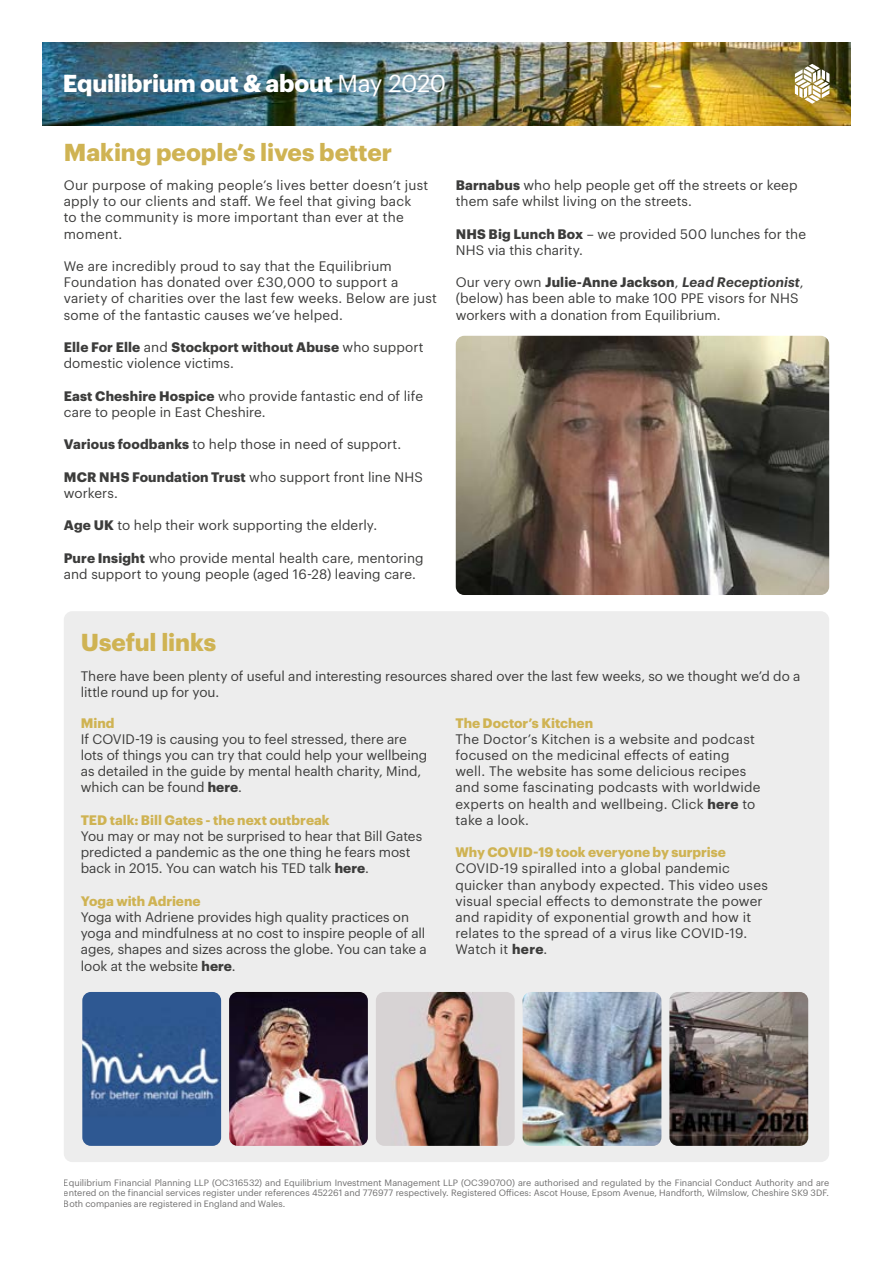
<style>
.page{position:relative;width:893px;height:1263px;background:#fff}
.page>*{position:absolute;margin:0;border:0;box-sizing:border-box;transform-origin:0 0}
.subhead{font:700 24px "Graphik";color:#cfb353}
.t1{font:700 24px "Graphik";letter-spacing:-.01em;color:#fff}
.body{font:13.5px/16.2px "Graphik";letter-spacing:.005em;color:#3c3c3b}
.t2{font:700 13.5px "Graphik";color:#cfb353}
.t3{font:9px/10.8px "Graphik";color:#706f6f;text-align:justify}
.s1{font-weight:400}
.s2{font-weight:700}
.s3{font-weight:600;font-style:italic}
</style>
<div class="page">
<div style="left:64px;top:611px;width:765px;height:551px;background:#ededed;border-radius:9px"></div>
<img style="left:456px;top:336px;width:373px;height:259px">
<img style="left:82px;top:992px;width:139px;height:154px">
<img style="left:229px;top:992px;width:139px;height:154px">
<img style="left:376px;top:992px;width:139px;height:154px">
<img style="left:523px;top:992px;width:138px;height:154px">
<img style="left:669px;top:992px;width:139px;height:154px">
<img style="left:43px;top:43px;width:807px;height:82px">
<svg style="left:795px;top:64px;width:34px;height:40px"></svg>
<p class="t1" style="left:63px;top:65px;width:385px">Equilibrium out &amp; about <span class="s1">May 2020</span></p>
<p class="subhead" style="left:64px;top:134px;width:330px">Making people’s lives better</p>
<p class="body" style="left:64px;top:176px;width:366px">Our purpose of making people’s lives better doesn’t just apply to our clients and staff. We feel that giving back<br>to the community is more important than ever at the moment.</p>
<p class="body" style="left:64px;top:257px;width:375px">We are incredibly proud to say that the Equilibrium Foundation has donated over £30,000 to support a variety of charities over the last few weeks. Below are just some of the fantastic causes we’ve helped.</p>
<p class="body" style="left:64px;top:338px;width:361px"><span class="s2">Elle For Elle</span> and <span class="s2">Stockport without Abuse</span> who support domestic violence victims.</p>
<p class="body" style="left:64px;top:386px;width:361px"><span class="s2">East Cheshire Hospice</span> who provide fantastic end of life care to people in East Cheshire.</p>
<p class="body" style="left:64px;top:435px;width:339px"><span class="s2">Various foodbanks</span> to help those in need of support.</p>
<p class="body" style="left:64px;top:467px;width:361px"><span class="s2">MCR NHS Foundation Trust</span> who support front line NHS workers.</p>
<p class="body" style="left:64px;top:516px;width:315px"><span class="s2">Age UK</span> to help their work supporting the elderly.</p>
<p class="body" style="left:64px;top:548px;width:361px"><span class="s2">Pure Insight</span> who provide mental health care, mentoring and support to young people (aged 16-28) leaving care.</p>
<p class="body" style="left:456px;top:176px;width:343px"><span class="s2">Barnabus</span> who help people get off the streets or keep them safe whilst living on the streets.</p>
<p class="body" style="left:456px;top:224px;width:352px"><span class="s2">NHS Big Lunch Box</span> – we provided 500 lunches for the<br>NHS via this charity.</p>
<p class="body" style="left:456px;top:273px;width:349px">Our very own <span class="s2">Julie-Anne Jackson</span>, <span class="s3">Lead Receptionist</span>, (below) has been able to make 100 PPE visors for NHS workers with a donation from Equilibrium.</p>
<p class="subhead" style="left:81px;top:624px;width:137px">Useful links</p>
<p class="body" style="left:81px;top:667px;width:721px">There have been plenty of useful and interesting resources shared over the last few weeks, so we thought we’d do a little round up for you.</p>
<p class="t2" style="left:81px;top:712px;width:35px">Mind</p>
<p class="body" style="left:81px;top:730px;width:348px">If COVID-19 is causing you to feel stressed, there are lots of things you can try that could help your wellbeing as detailed in the guide by mental health charity, Mind, which can be found <span class="s2">here</span>.</p>
<p class="t2" style="left:81px;top:809px;width:250px">TED talk: Bill Gates - the next outbreak</p>
<p class="body" style="left:81px;top:827px;width:343px">You may or may not be surprised to hear that Bill Gates predicted a pandemic as the one thing he fears most back in 2015. You can watch his TED talk <span class="s2">here</span>.</p>
<p class="t2" style="left:81px;top:890px;width:121px">Yoga with Adriene</p>
<p class="body" style="left:81px;top:908px;width:348px">Yoga with Adriene provides high quality practices on yoga and mindfulness at no cost to inspire people of all ages, shapes and sizes across the globe. You can take a look at the website <span class="s2">here</span>.</p>
<p class="t2" style="left:455px;top:712px;width:139px">The Doctor’s Kitchen</p>
<p class="body" style="left:455px;top:730px;width:307px">The Doctor’s Kitchen is a website and podcast focused on the medicinal effects of eating well. The website has some delicious recipes and some fascinating podcasts with worldwide experts on health and wellbeing. Click <span class="s2">here</span> to take a look.</p>
<p class="t2" style="left:455px;top:842px;width:272px">Why COVID-19 took everyone by surprise</p>
<p class="body" style="left:455px;top:859px;width:314px">COVID-19 spiralled into a global pandemic quicker than anybody expected. This video uses visual special effects to demonstrate the power and rapidity of exponential growth and how it relates to the spread of a virus like COVID-19.<br>Watch it <span class="s2">here</span>.</p>
<p class="t3" style="left:64px;top:1176px;width:767px">Equilibrium Financial Planning LLP (OC316532) and Equilibrium Investment Management LLP (OC390700) are authorised and regulated by the Financial Conduct Authority and are entered on the financial services register under references 452261 and 776977 respectively. Registered Offices: Ascot House, Epsom Avenue, Handforth, Wilmslow, Cheshire SK9 3DF.<br>Both companies are registered in England and Wales.</p>
</div>
